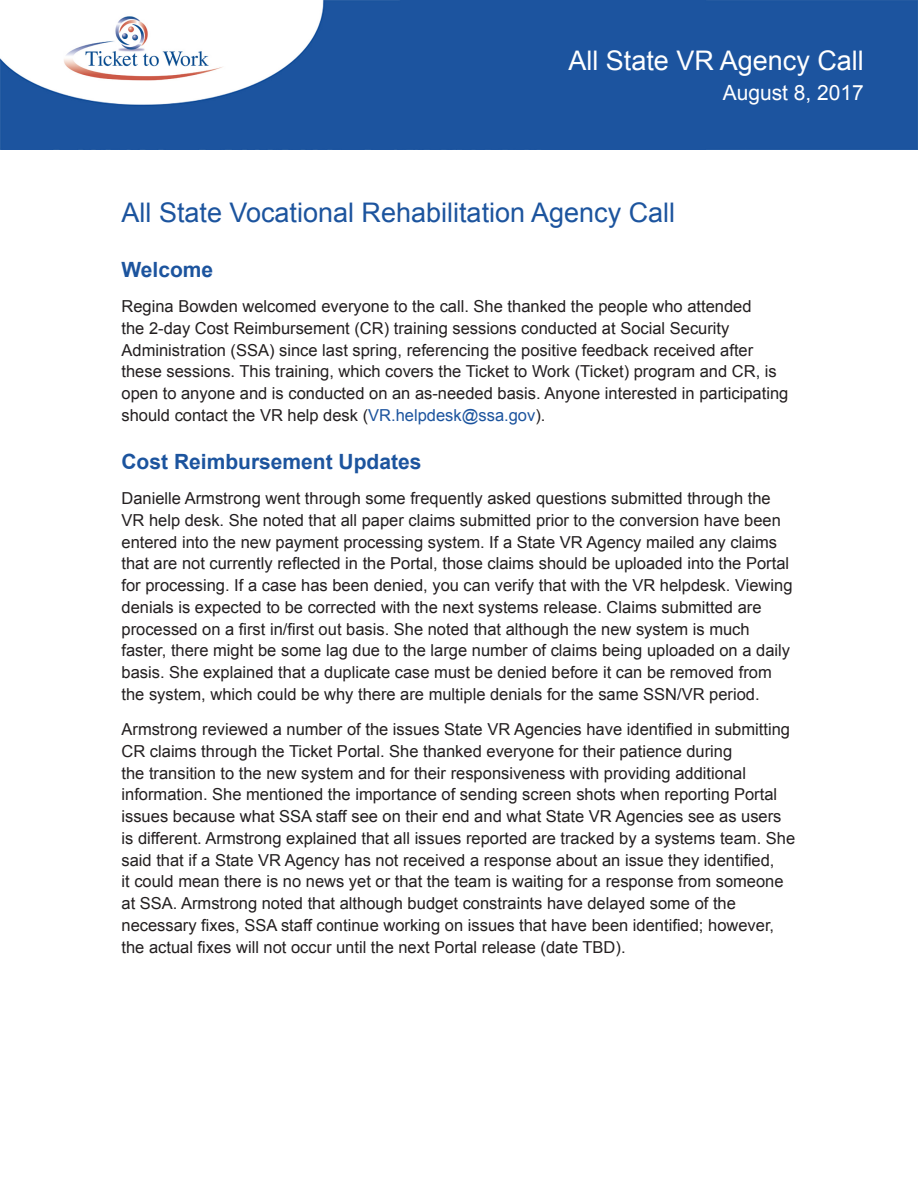
<style>
.page{position:relative;width:918px;height:1188px;background:#fff}
.page>*{position:absolute;margin:0;border:0;box-sizing:border-box;transform-origin:0 0}
.t1{font:27px "Arial";color:#1c549e}
.t2{font:27px "Arial";color:#fff}
.t3{font:700 21px "Arial";color:#1c549e}
.t4{font:21px "Arial";color:#fff}
.t5{font:16.5px/21.8px "Arial";color:#231f20}
.s1{color:#1c549e}
</style>
<div class="page">
<img style="left:0;top:0;width:918px;height:149px">
<img style="left:60px;top:13px;width:166px;height:68px">
<h1 class="t2" style="left:568px;top:43px;width:297px">All State VR Agency Call</h1>
<h1 class="t4" style="left:723px;top:79px;width:143px">August 8, 2017</h1>
<p class="t1" style="left:122px;top:195px;width:555px">All State Vocational Rehabilitation Agency Call</p>
<h2 class="t3" style="left:122px;top:256px;width:93px">Welcome</h2>
<p class="t5" style="left:122px;top:296px;width:668px">Regina Bowden welcomed everyone to the call. She thanked the people who attended<br>the 2-day Cost Reimbursement (CR) training sessions conducted at Social Security Administration (SSA) since last spring, referencing the positive feedback received after these sessions. This training, which covers the Ticket to Work (Ticket) program and CR, is open to anyone and is conducted on an as-needed basis. Anyone interested in participating should contact the VR help desk (<span class="s1">VR.helpdesk@ssa.gov</span>).</p>
<h2 class="t3" style="left:122px;top:448px;width:301px">Cost Reimbursement Updates</h2>
<p class="t5" style="left:122px;top:488px;width:673px">Danielle Armstrong went through some frequently asked questions submitted through the VR help desk. She noted that all paper claims submitted prior to the conversion have been entered into the new payment processing system. If a State VR Agency mailed any claims that are not currently reflected in the Portal, those claims should be uploaded into the Portal for processing. If a case has been denied, you can verify that with the VR helpdesk. Viewing denials is expected to be corrected with the next systems release. Claims submitted are processed on a first in/first out basis. She noted that although the new system is much faster, there might be some lag due to the large number of claims being uploaded on a daily basis. She explained that a duplicate case must be denied before it can be removed from the system, which could be why there are multiple denials for the same SSN/VR period.</p>
<p class="t5" style="left:122px;top:719px;width:675px">Armstrong reviewed a number of the issues State VR Agencies have identified in submitting CR claims through the Ticket Portal. She thanked everyone for their patience during<br>the transition to the new system and for their responsiveness with providing additional information. She mentioned the importance of sending screen shots when reporting Portal issues because what SSA staff see on their end and what State VR Agencies see as users is different. Armstrong explained that all issues reported are tracked by a systems team. She said that if a State VR Agency has not received a response about an issue they identified,<br>it could mean there is no news yet or that the team is waiting for a response from someone at SSA. Armstrong noted that although budget constraints have delayed some of the necessary fixes, SSA staff continue working on issues that have been identified; however, the actual fixes will not occur until the next Portal release (date TBD).</p>
</div>
